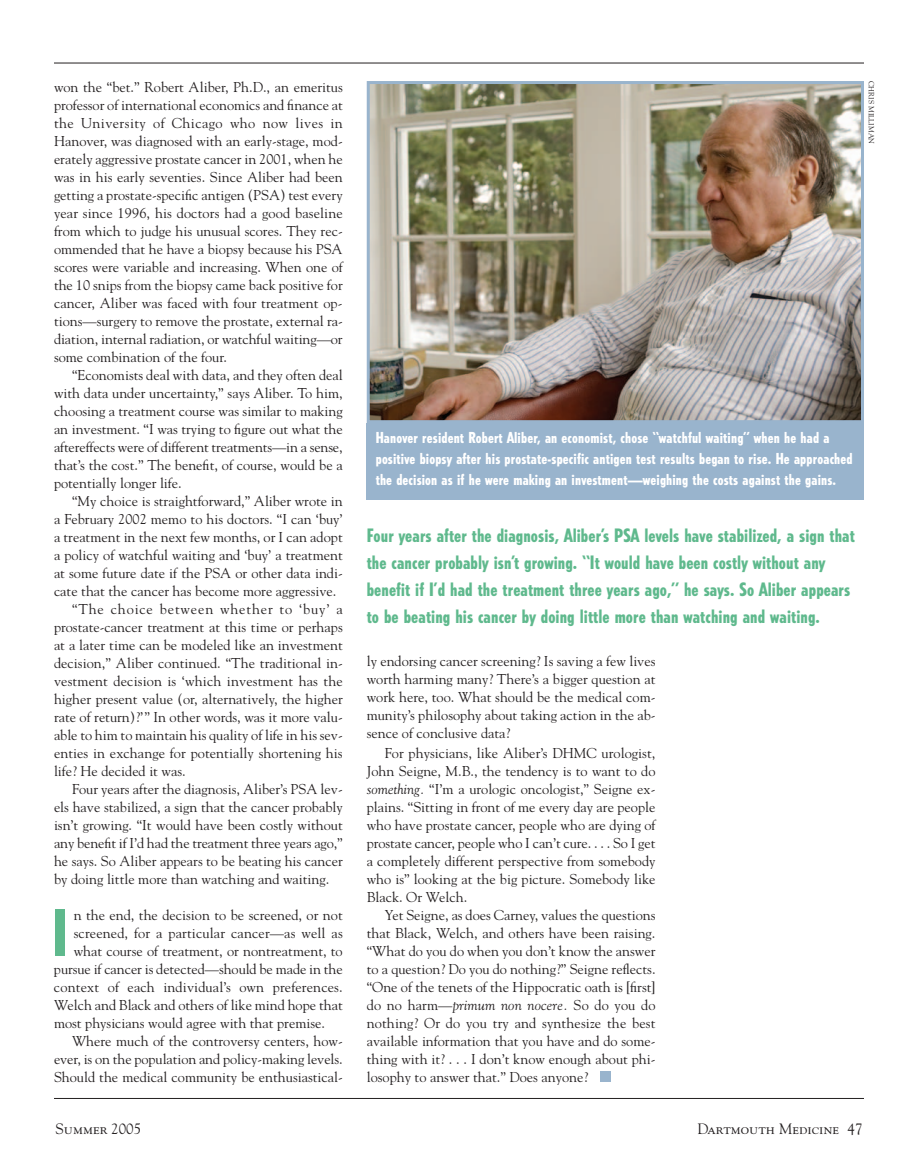
<style>
.page{position:relative;width:918px;height:1175px;background:#fff}
.page>*{position:absolute;margin:0;border:0;box-sizing:border-box;transform-origin:0 0}
.t1{font:800 condensed 62.4px "Tempo";color:#5fb98d}
.t2{font:800 condensed 18.3px/27px "Tempo";letter-spacing:.005em;color:#5fb98d}
.t3{font:800 condensed 15px/21px "Tempo";letter-spacing:.01em;color:#fff}
.t4{font:15px "Goudy SC";color:#231f20}
.t5{font:14.25px/18px "Goudy";color:#231f20;text-align:justify}
.t6{font:14.25px "Goudy";letter-spacing:.06em;color:#231f20}
.t7{font:7.5px "Goudy";color:#231f20}
.s1{font-style:italic}
.s2{font-family:"Goudy"}
</style>
<div class="page">
<hr style="left:54px;top:1098px;width:810px;height:1px;background:#231f20">
<hr style="left:54px;top:63px;width:810px;height:1px;background:#231f20">
<img style="left:371px;top:85px;width:489px;height:334px">
<div style="left:367px;top:81px;width:497px;height:342px;border:3px solid #99b4cd"></div>
<div style="left:367px;top:423px;width:497px;height:77px;background:#99b4cd"></div>
<div style="left:600px;top:1071px;width:10px;height:11px;background:#99b4cd"></div>
<p class="t5" style="left:54px;top:78px;width:290px">won the “bet.” Robert Aliber, Ph.D., an emeritus professor of international economics and finance at the University of Chicago who now lives in Hanover, was diagnosed with an early-stage, mod&shy;erately aggressive prostate cancer in 2001, when he was in his early seventies. Since Aliber had been getting a prostate-specific antigen (PSA) test every year since 1996, his doctors had a good baseline from which to judge his unusual scores. They rec&shy;ommended that he have a biopsy because his PSA scores were variable and increasing. When one of the 10 snips from the biopsy came back positive for cancer, Aliber was faced with four treatment op&shy;tions—surgery to remove the prostate, external ra&shy;diation, internal radiation, or watchful waiting—or some combination of the four.</p>
<p class="t5" style="left:54px;top:366px;width:290px;text-indent:18px">“Economists deal with data, and they often deal with data under uncertainty,” says Aliber. To him, choosing a treatment course was similar to making an investment. “I was trying to figure out what the aftereffects were of different treatments—in a sense, that’s the cost.” The benefit, of course, would be a potentially longer life.</p>
<p class="t5" style="left:72px;top:492px;width:272px">“My choice is straightforward,” Aliber wrote in</p>
<p class="t5" style="left:54px;top:510px;width:290px">a February 2002 memo to his doctors. “I can ‘buy’</p>
<p class="t5" style="left:54px;top:528px;width:290px">a treatment in the next few months, or I can adopt</p>
<p class="t5" style="left:54px;top:546px;width:290px">a policy of watchful waiting and ‘buy’ a treatment</p>
<p class="t5" style="left:54px;top:564px;width:290px">at some future date if the PSA or other data indi-</p>
<p class="t5" style="left:54px;top:582px;width:284px">cate that the cancer has become more aggressive.</p>
<p class="t6" style="left:72px;top:600px;width:272px">“The choice between whether to ‘buy’ a</p>
<p class="t5" style="left:54px;top:618px;width:290px">prostate-cancer treatment at this time or perhaps</p>
<p class="t5" style="left:54px;top:636px;width:290px">at a later time can be modeled like an investment</p>
<p class="t5" style="left:54px;top:654px;width:291px">decision,” Aliber continued. “The traditional in-</p>
<p class="t5" style="left:54px;top:672px;width:290px">vestment decision is ‘which investment has the</p>
<p class="t5" style="left:54px;top:690px;width:290px">higher present value (or, alternatively, the higher</p>
<p class="t5" style="left:54px;top:708px;width:290px">rate of return)?’” In other words, was it more valu-</p>
<p class="t5" style="left:54px;top:726px;width:290px">able to him to maintain his quality of life in his sev-</p>
<p class="t5" style="left:54px;top:744px;width:290px">enties in exchange for potentially shortening his</p>
<p class="t5" style="left:54px;top:762px;width:133px">life? He decided it was.</p>
<p class="t5" style="left:72px;top:780px;width:272px">Four years after the diagnosis, Aliber’s PSA lev-</p>
<p class="t5" style="left:54px;top:798px;width:290px">els have stabilized, a sign that the cancer probably</p>
<p class="t5" style="left:54px;top:816px;width:290px">isn’t growing. “It would have been costly without</p>
<p class="t5" style="left:54px;top:834px;width:290px">any benefit if I’d had the treatment three years ago,”</p>
<p class="t5" style="left:54px;top:852px;width:290px">he says. So Aliber appears to be beating his cancer</p>
<p class="t5" style="left:54px;top:870px;width:277px">by doing little more than watching and waiting.</p>
<h1 class="t1" style="left:52px;top:909px;width:18px">I</h1>
<p class="t5" style="left:74px;top:906px;width:271px">n the end, the decision to be screened, or not</p>
<p class="t5" style="left:74px;top:924px;width:271px">screened, for a particular cancer—as well as</p>
<p class="t5" style="left:74px;top:942px;width:271px">what course of treatment, or nontreatment, to</p>
<p class="t5" style="left:54px;top:960px;width:290px">pursue if cancer is detected—should be made in the</p>
<p class="t5" style="left:54px;top:978px;width:290px">context of each individual’s own preferences.</p>
<p class="t5" style="left:54px;top:996px;width:290px">Welch and Black and others of like mind hope that</p>
<p class="t5" style="left:54px;top:1014px;width:273px">most physicians would agree with that premise.</p>
<p class="t5" style="left:72px;top:1032px;width:272px">Where much of the controversy centers, how-</p>
<p class="t5" style="left:54px;top:1050px;width:290px">ever, is on the population and policy-making levels.</p>
<p class="t5" style="left:54px;top:1068px;width:290px">Should the medical community be enthusiastical-</p>
<p class="t7" style="left:876px;top:81px;width:65px;rotate:90deg">CHRIS MILLIMAN</p>
<p class="t3" style="left:376px;top:428px;width:478px">Hanover resident Robert Aliber, an economist, chose “watchful waiting” when he had a positive biopsy after his prostate-specific antigen test results began to rise. He approached the decision as if he were making an investment—weighing the costs against the gains.</p>
<p class="t2" style="left:367px;top:523px;width:490px">Four years after the diagnosis, Aliber’s PSA levels have stabilized, a sign that the cancer probably isn’t growing. “It would have been costly without any benefit if I’d had the treatment three years ago,” he says. So Aliber appears to be beating his cancer by doing little more than watching and waiting.</p>
<p class="t5" style="left:367px;top:652px;width:290px">ly endorsing cancer screening? Is saving a few lives worth harming many? There’s a bigger question at work here, too. What should be the medical com&shy;munity’s philosophy about taking action in the ab&shy;sence of conclusive data?</p>
<p class="t5" style="left:367px;top:744px;width:290px;text-indent:18px">For physicians, like Aliber’s DHMC urologist, John Seigne, M.B., the tendency is to want to do <span class="s1">something.</span> “I’m a urologic oncologist,” Seigne ex&shy;plains. “Sitting in front of me every day are people who have prostate cancer, people who are dying of prostate cancer, people who I can’t cure. . . . So I get a completely different perspective from somebody who is” looking at the big picture. Somebody like Black. Or Welch.</p>
<p class="t5" style="left:367px;top:906px;width:290px;text-indent:18px">Yet Seigne, as does Carney, values the questions that Black, Welch, and others have been raising. “What do you do when you don’t know the answer to a question? Do you do nothing?” Seigne reflects. “One of the tenets of the Hippocratic oath is [first] do no harm—<span class="s1">primum non nocere.</span> So do you do nothing? Or do you try and synthesize the best available information that you have and do some&shy;thing with it? . . . I don’t know enough about phi&shy;losophy to answer that.” Does anyone?</p>
<p class="t4" style="left:56px;top:1122px;width:87px">Summer <span class="s2">2005</span></p>
<p class="t4" style="left:697px;top:1122px;width:167px">Dartmouth Medicine <span class="s2">47</span></p>
</div>
